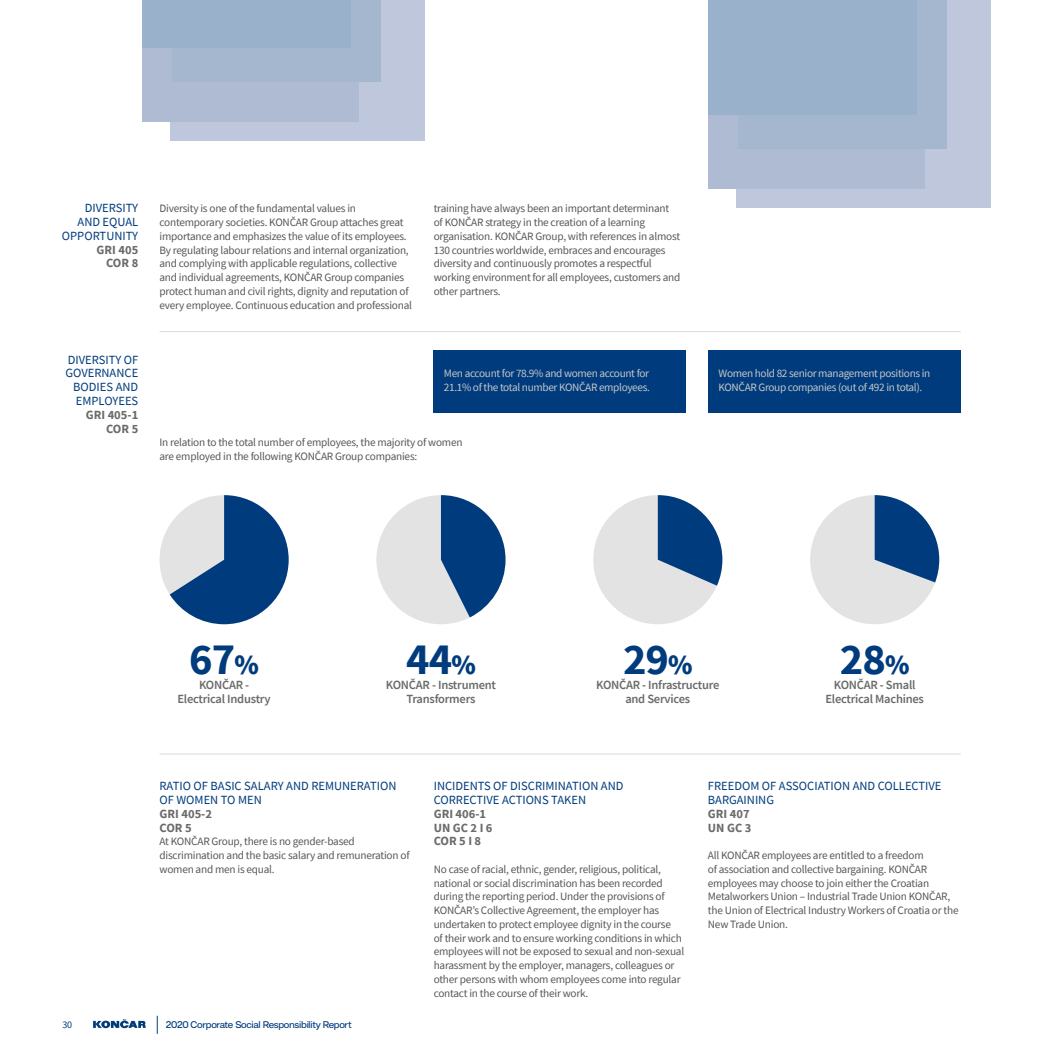
<style>
.page{position:relative;width:1053px;height:1053px;background:#fff}
.page>*{position:absolute;margin:0;border:0;box-sizing:border-box;transform-origin:0 0}
.t1{font:700 44.5px "Source Sans Pro";letter-spacing:-.02em;color:#003c7d}
.t2{font:12.5px/13.8px "Source Sans Pro";color:#003c7d}
.t3{font:600 12.5px/13.8px "Source Sans Pro";letter-spacing:-.02em;color:#6b6b6a;text-align:center}
.t4{font:700 12.5px/13.8px "Source Sans Pro";color:#6b6b6a}
.t5{font:11.25px/13.8px "Source Sans Pro";letter-spacing:-.02em;color:#575756}
.t6{font:11.25px/13.8px "Source Sans Pro";letter-spacing:-.03em;color:#c6c6c6}
.t7{font:500 10px "Hando";letter-spacing:-.03em;color:#003c7d}
.t8{font:10px "Source Sans Pro";color:#003c7d}
.s1{font-weight:900;font-size:28px}
</style>
<div class="page">
<svg style="left:157px;top:1015px;width:1px;height:18px"></svg>
<svg style="left:93px;top:1019px;width:53px;height:9px"></svg>
<hr style="left:159px;top:753px;width:801px;height:1px;background:#dadada">
<hr style="left:159px;top:331px;width:801px;height:1px;background:#dadada">
<div style="left:170px;top:0;width:254px;height:141px;background:#bfc7dc"></div>
<div style="left:142px;top:0;width:216px;height:122px;background:#aebbd3"></div>
<div style="left:172px;top:0;width:209px;height:82px;background:#a5b6cf"></div>
<div style="left:142px;top:0;width:209px;height:47px;background:#9ab1cb"></div>
<div style="left:433px;top:350px;width:253px;height:62px;background:#003c7d"></div>
<div style="left:707px;top:350px;width:253px;height:62px;background:#003c7d"></div>
<div style="left:159px;top:495px;width:129px;height:129px;background:#e3e3e3;border-radius:50%"></div>
<svg style="left:170px;top:495px;width:118px;height:129px"></svg>
<div style="left:376px;top:495px;width:129px;height:129px;background:#e3e3e3;border-radius:50%"></div>
<svg style="left:441px;top:495px;width:64px;height:122px"></svg>
<div style="left:593px;top:495px;width:129px;height:129px;background:#e3e3e3;border-radius:50%"></div>
<svg style="left:657px;top:495px;width:65px;height:90px"></svg>
<div style="left:810px;top:495px;width:129px;height:129px;background:#e3e3e3;border-radius:50%"></div>
<svg style="left:874px;top:495px;width:65px;height:87px"></svg>
<div style="left:736px;top:0;width:254px;height:207px;background:#bfc7dc"></div>
<div style="left:707px;top:0;width:217px;height:189px;background:#aebbd3"></div>
<div style="left:738px;top:0;width:208px;height:149px;background:#a5b6cf"></div>
<div style="left:707px;top:0;width:209px;height:114px;background:#9ab1cb"></div>
<p class="t2" style="left:62px;top:201px;width:78px;text-align:right">DIVERSITY<br>AND EQUAL<br>OPPORTUNITY</p>
<p class="t4" style="left:96px;top:242px;width:43px;text-align:right">GRI 405<br>COR 8</p>
<p class="t2" style="left:65px;top:352px;width:74px;text-align:right">DIVERSITY OF<br>GOVERNANCE<br>BODIES AND<br>EMPLOYEES</p>
<p class="t4" style="left:86px;top:407px;width:54px;text-align:right">GRI 405-1<br>COR 5</p>
<p class="t5" style="left:159px;top:202px;width:254px">Diversity is one of the fundamental values in contemporary societies. KONČAR Group attaches great importance and emphasizes the value of its employees.<br>By regulating labour relations and internal organization, and complying with applicable regulations, collective and individual agreements, KONČAR Group companies protect human and civil rights, dignity and reputation of every employee. Continuous education and professional</p>
<p class="t5" style="left:433px;top:202px;width:248px">training have always been an important determinant of KONČAR strategy in the creation of a learning organisation. KONČAR Group, with references in almost 130 countries worldwide, embraces and encourages diversity and continuously promotes a respectful working environment for all employees, customers and other partners.</p>
<p class="t6" style="left:444px;top:367px;width:207px">Men account for 78.9% and women account for<br>21.1% of the total number KONČAR employees.</p>
<p class="t6" style="left:718px;top:367px;width:213px">Women hold 82 senior management positions in<br>KONČAR Group companies (out of 492 in total).</p>
<p class="t5" style="left:159px;top:435px;width:304px">In relation to the total number of employees, the majority of women are employed in the following KONČAR Group companies:</p>
<h1 class="t1" style="left:189px;top:629px;width:71px">67<span class="s1">%</span></h1>
<p class="t3" style="left:177px;top:678px;width:95px">KONČAR -<br>Electrical Industry</p>
<h1 class="t1" style="left:406px;top:629px;width:71px">44<span class="s1">%</span></h1>
<p class="t3" style="left:386px;top:678px;width:112px">KONČAR - Instrument<br>Transformers</p>
<h1 class="t1" style="left:623px;top:629px;width:71px">29<span class="s1">%</span></h1>
<p class="t3" style="left:596px;top:678px;width:125px">KONČAR - Infrastructure and Services</p>
<h1 class="t1" style="left:839px;top:629px;width:71px">28<span class="s1">%</span></h1>
<p class="t3" style="left:825px;top:678px;width:100px">KONČAR - Small<br>Electrical Machines</p>
<p class="t2" style="left:159px;top:779px;width:238px">RATIO OF BASIC SALARY AND REMUNERATION<br>OF WOMEN TO MEN</p>
<p class="t4" style="left:159px;top:806px;width:54px">GRI 405-2<br>COR 5</p>
<p class="t5" style="left:159px;top:834px;width:251px">At KONČAR Group, there is no gender-based discrimination and the basic salary and remuneration of women and men is equal.</p>
<p class="t2" style="left:433px;top:779px;width:191px">INCIDENTS OF DISCRIMINATION AND<br>CORRECTIVE ACTIONS TAKEN</p>
<p class="t4" style="left:433px;top:806px;width:60px">GRI 406-1<br>UN GC 2 I 6<br>COR 5 I 8</p>
<p class="t5" style="left:433px;top:862px;width:252px">No case of racial, ethnic, gender, religious, political, national or social discrimination has been recorded during the reporting period. Under the provisions of KONČAR’s Collective Agreement, the employer has undertaken to protect employee dignity in the course<br>of their work and to ensure working conditions in which employees will not be exposed to sexual and non-sexual harassment by the employer, managers, colleagues or other persons with whom employees come into regular contact in the course of their work.</p>
<p class="t2" style="left:707px;top:779px;width:235px">FREEDOM OF ASSOCIATION AND COLLECTIVE<br>BARGAINING</p>
<p class="t4" style="left:707px;top:806px;width:45px">GRI 407<br>UN GC 3</p>
<p class="t5" style="left:707px;top:848px;width:252px">All KONČAR employees are entitled to a freedom<br>of association and collective bargaining. KONČAR employees may choose to join either the Croatian Metalworkers Union – Industrial Trade Union KONČAR, the Union of Electrical Industry Workers of Croatia or the New Trade Union.</p>
<p class="t8" style="left:63px;top:1018px;width:11px">30</p>
<p class="t7" style="left:166px;top:1018px;width:187px">2020 Corporate Social Responsibility Report</p>
</div>
